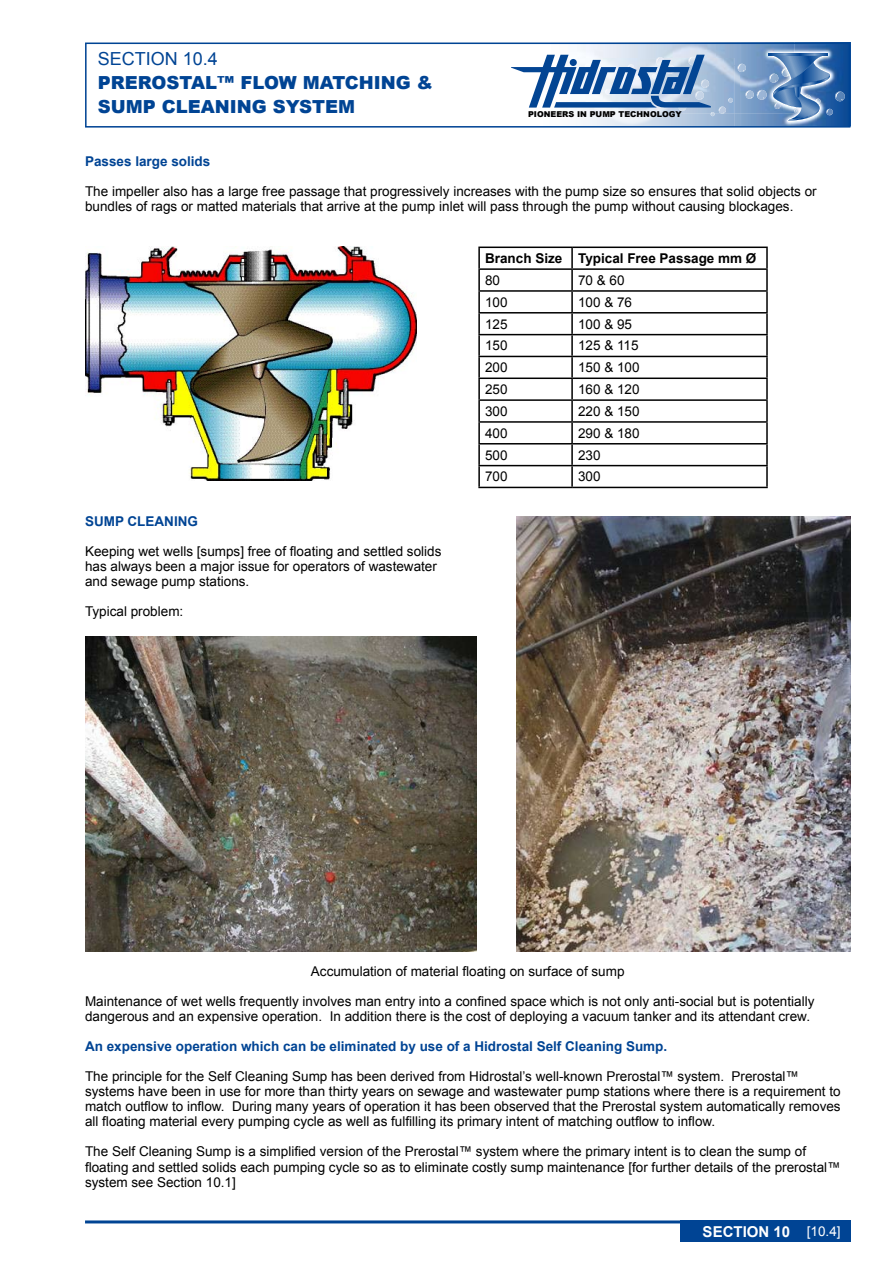
<style>
.page{position:relative;width:893px;height:1263px;background:#fff}
.page>*{position:absolute;margin:0;border:0;box-sizing:border-box;transform-origin:0 0}
.t1{font:900 18px/24px "Arial";color:#004494}
.t2{font:18px "Arial";color:#004494}
.t3{font:700 15px "Arial";color:#fff}
.t4{font:13.5px/15px "Arial";color:#000}
.t5{font:700 13.5px "Arial";color:#004494}
.t6{font:700 13.5px "Arial";color:#000}
.t7{font:900 8.1px "Arial";color:#000}
.s1{font-weight:400;font-size:13.5px}
</style>
<div class="page">
<div style="left:680px;top:1220px;width:170px;height:22px;background:#004494"></div>
<hr style="left:85px;top:1220px;width:765px;height:3px;background:#004494">
<div style="left:85px;top:43px;width:765px;height:85px;border:2px solid #004494"></div>
<img style="left:85px;top:247px;width:332px;height:234px">
<hr style="left:478px;top:247px;width:94px;height:1px;background:#000">
<hr style="left:478px;top:248px;width:2px;height:20px;background:#000">
<hr style="left:572px;top:247px;width:196px;height:1px;background:#000">
<hr style="left:571px;top:248px;width:2px;height:20px;background:#000">
<hr style="left:766px;top:248px;width:2px;height:20px;background:#000">
<hr style="left:478px;top:268px;width:94px;height:2px;background:#000">
<hr style="left:478px;top:270px;width:2px;height:20px;background:#000">
<hr style="left:572px;top:268px;width:196px;height:2px;background:#000">
<hr style="left:571px;top:270px;width:2px;height:20px;background:#000">
<hr style="left:766px;top:270px;width:2px;height:20px;background:#000">
<hr style="left:478px;top:290px;width:94px;height:2px;background:#000">
<hr style="left:478px;top:292px;width:2px;height:20px;background:#000">
<hr style="left:572px;top:290px;width:196px;height:2px;background:#000">
<hr style="left:571px;top:292px;width:2px;height:20px;background:#000">
<hr style="left:766px;top:292px;width:2px;height:20px;background:#000">
<hr style="left:478px;top:312px;width:94px;height:2px;background:#000">
<hr style="left:478px;top:314px;width:2px;height:20px;background:#000">
<hr style="left:572px;top:312px;width:196px;height:2px;background:#000">
<hr style="left:571px;top:314px;width:2px;height:20px;background:#000">
<hr style="left:766px;top:314px;width:2px;height:20px;background:#000">
<hr style="left:478px;top:334px;width:94px;height:1px;background:#000">
<hr style="left:478px;top:335px;width:2px;height:21px;background:#000">
<hr style="left:572px;top:334px;width:196px;height:1px;background:#000">
<hr style="left:571px;top:335px;width:2px;height:21px;background:#000">
<hr style="left:766px;top:335px;width:2px;height:21px;background:#000">
<hr style="left:478px;top:356px;width:94px;height:1px;background:#000">
<hr style="left:478px;top:357px;width:2px;height:20px;background:#000">
<hr style="left:572px;top:356px;width:196px;height:1px;background:#000">
<hr style="left:571px;top:357px;width:2px;height:20px;background:#000">
<hr style="left:766px;top:357px;width:2px;height:20px;background:#000">
<hr style="left:478px;top:377px;width:94px;height:2px;background:#000">
<hr style="left:478px;top:379px;width:2px;height:20px;background:#000">
<hr style="left:572px;top:377px;width:196px;height:2px;background:#000">
<hr style="left:571px;top:379px;width:2px;height:20px;background:#000">
<hr style="left:766px;top:379px;width:2px;height:20px;background:#000">
<hr style="left:478px;top:399px;width:94px;height:2px;background:#000">
<hr style="left:478px;top:401px;width:2px;height:20px;background:#000">
<hr style="left:572px;top:399px;width:196px;height:2px;background:#000">
<hr style="left:571px;top:401px;width:2px;height:20px;background:#000">
<hr style="left:766px;top:401px;width:2px;height:20px;background:#000">
<hr style="left:478px;top:421px;width:94px;height:2px;background:#000">
<hr style="left:478px;top:423px;width:2px;height:20px;background:#000">
<hr style="left:572px;top:421px;width:196px;height:2px;background:#000">
<hr style="left:571px;top:423px;width:2px;height:20px;background:#000">
<hr style="left:766px;top:423px;width:2px;height:20px;background:#000">
<hr style="left:478px;top:443px;width:94px;height:1px;background:#000">
<hr style="left:478px;top:444px;width:2px;height:21px;background:#000">
<hr style="left:572px;top:443px;width:196px;height:1px;background:#000">
<hr style="left:571px;top:444px;width:2px;height:21px;background:#000">
<hr style="left:766px;top:444px;width:2px;height:21px;background:#000">
<hr style="left:478px;top:465px;width:94px;height:1px;background:#000">
<hr style="left:478px;top:466px;width:2px;height:21px;background:#000">
<hr style="left:572px;top:465px;width:196px;height:1px;background:#000">
<hr style="left:571px;top:466px;width:2px;height:21px;background:#000">
<hr style="left:766px;top:466px;width:2px;height:21px;background:#000">
<hr style="left:478px;top:487px;width:94px;height:1px;background:#000">
<hr style="left:572px;top:487px;width:196px;height:1px;background:#000">
<img style="left:517px;top:516px;width:333px;height:436px">
<img style="left:85px;top:637px;width:392px;height:315px">
<svg style="left:488px;top:43px;width:357px;height:83px"></svg>
<h1 class="t2" style="left:98px;top:48px;width:122px">SECTION 10.4</h1>
<h1 class="t1" style="left:98px;top:70px;width:337px">PREROSTAL™ FLOW MATCHING &amp;<br>SUMP CLEANING SYSTEM</h1>
<p class="t7" style="left:528px;top:110px;width:155px">PIONEERS IN PUMP TECHNOLOGY</p>
<p class="t5" style="left:85px;top:154px;width:127px">Passes large solids</p>
<p class="t4" style="left:85px;top:184px;width:733px">The impeller also has a large free passage that progressively increases with the pump size so ensures that solid objects or bundles of rags or matted materials that arrive at the pump inlet will pass through the pump without causing blockages.</p>
<p class="t6" style="left:485px;top:251px;width:273px">Branch Size Typical Free Passage mm Ø</p>
<p class="t4" style="left:485px;top:273px;width:17px">80</p>
<p class="t4" style="left:578px;top:273px;width:48px">70 &amp; 60</p>
<p class="t4" style="left:485px;top:295px;width:24px">100</p>
<p class="t4" style="left:578px;top:295px;width:56px">100 &amp; 76</p>
<p class="t4" style="left:485px;top:316px;width:24px">125</p>
<p class="t4" style="left:578px;top:316px;width:56px">100 &amp; 95</p>
<p class="t4" style="left:485px;top:338px;width:24px">150</p>
<p class="t4" style="left:578px;top:338px;width:62px">125 &amp; 115</p>
<p class="t4" style="left:485px;top:360px;width:24px">200</p>
<p class="t4" style="left:578px;top:360px;width:63px">150 &amp; 100</p>
<p class="t4" style="left:485px;top:382px;width:24px">250</p>
<p class="t4" style="left:578px;top:382px;width:63px">160 &amp; 120</p>
<p class="t4" style="left:485px;top:404px;width:24px">300</p>
<p class="t4" style="left:578px;top:404px;width:63px">220 &amp; 150</p>
<p class="t4" style="left:485px;top:425px;width:24px">400</p>
<p class="t4" style="left:578px;top:425px;width:63px">290 &amp; 180</p>
<p class="t4" style="left:485px;top:447px;width:24px">500</p>
<p class="t4" style="left:578px;top:447px;width:24px">230</p>
<p class="t4" style="left:485px;top:469px;width:24px">700</p>
<p class="t4" style="left:578px;top:469px;width:24px">300</p>
<p class="t5" style="left:85px;top:514px;width:115px">SUMP CLEANING</p>
<p class="t4" style="left:85px;top:544px;width:358px">Keeping wet wells [sumps] free of floating and settled solids has always been a major issue for operators of wastewater and sewage pump stations.</p>
<p class="t4" style="left:85px;top:604px;width:100px">Typical problem:</p>
<p class="t4" style="left:311px;top:964px;width:315px">Accumulation of material floating on surface of sump</p>
<p class="t4" style="left:85px;top:994px;width:731px">Maintenance of wet wells frequently involves man entry into a confined space which is not only anti-social but is potentially dangerous and an expensive operation. In addition there is the cost of deploying a vacuum tanker and its attendant crew.</p>
<p class="t5" style="left:85px;top:1039px;width:584px">An expensive operation which can be eliminated by use of a Hidrostal Self Cleaning Sump.</p>
<p class="t4" style="left:85px;top:1069px;width:757px">The principle for the Self Cleaning Sump has been derived from Hidrostal’s well-known Prerostal™ system. Prerostal™ systems have been in use for more than thirty years on sewage and wastewater pump stations where there is a requirement to match outflow to inflow. During many years of operation it has been observed that the Prerostal system automatically removes all floating material every pumping cycle as well as fulfilling its primary intent of matching outflow to inflow.</p>
<p class="t4" style="left:85px;top:1144px;width:757px">The Self Cleaning Sump is a simplified version of the Prerostal™ system where the primary intent is to clean the sump of floating and settled solids each pumping cycle so as to eliminate costly sump maintenance [for further details of the prerostal™ system see Section 10.1]</p>
<p class="t3" style="left:703px;top:1223px;width:139px">SECTION 10 <span class="s1">[10.4]</span></p>
</div>
